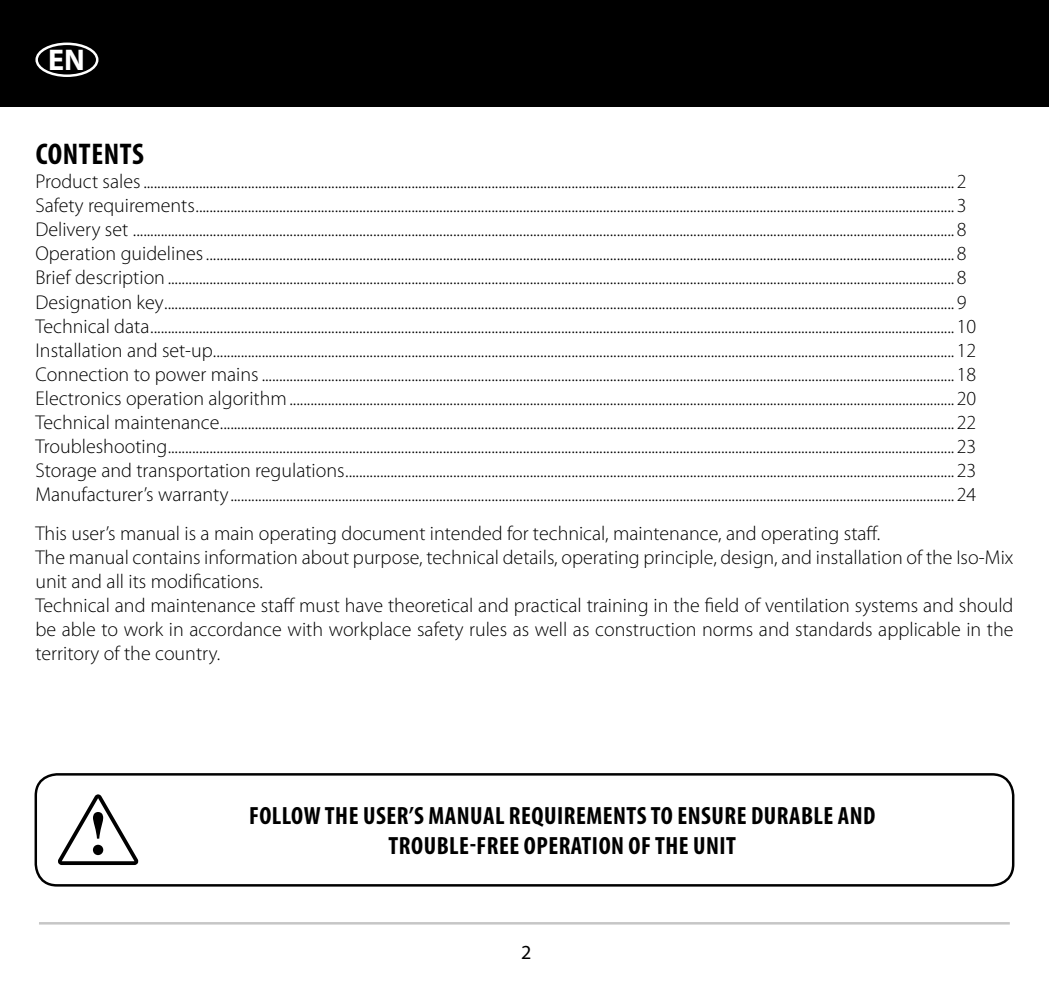
<style>
.page{position:relative;width:1049px;height:993px;background:#fff}
.page>*{position:absolute;margin:0;border:0;box-sizing:border-box;transform-origin:0 0}
.t1{font:700 condensed 30px "Myriad Pro";letter-spacing:.02em;color:#000}
.t2{font:700 30px "Myriad Pro";color:#fff}
.t3{font:700 condensed 25px/30px "Myriad Pro";letter-spacing:.02em;color:#000;text-align:center}
.t4{font:300 20px/24px "Myriad Pro";color:#000}
.t5{font:20px "Myriad Pro";color:#000}
</style>
<div class="page">
<div style="left:0;top:0;width:1049px;height:106px;background:#000"></div>
<hr style="left:39px;top:921px;width:971px;height:3px;background:#c6c6c6">
<div style="left:35px;top:43px;width:63px;height:34px;border:2px solid #fff;border-radius:50%"></div>
<div style="left:35px;top:772px;width:979px;height:114px;border:2px solid #000;border-radius:21px"></div>
<svg style="left:58px;top:794px;width:80px;height:70px"></svg>
<h1 class="t2" style="left:48px;top:40px;width:38px">EN</h1>
<h1 class="t1" style="left:36px;top:135px;width:110px">CONTENTS</h1>
<p class="t4" style="left:35px;top:170px;width:942px">Product sales......................................................................................................................................................................................................................................... 2<br>Safety requirements.......................................................................................................................................................................................................................... 3<br>Delivery set ............................................................................................................................................................................................................................................ 8<br>Operation guidelines....................................................................................................................................................................................................................... 8<br>Brief description.................................................................................................................................................................................................................................. 8<br>Designation key................................................................................................................................................................................................................................... 9<br>Technical data....................................................................................................................................................................................................................................... 10<br>Installation and set-up..................................................................................................................................................................................................................... 12<br>Connection to power mains ....................................................................................................................................................................................................... 18<br>Electronics operation algorithm............................................................................................................................................................................................... 20<br>Technical maintenance................................................................................................................................................................................................................... 22<br>Troubleshooting.................................................................................................................................................................................................................................. 23<br>Storage and transportation regulations............................................................................................................................................................................... 23<br>Manufacturer’s warranty................................................................................................................................................................................................................ 24</p>
<p class="t4" style="left:35px;top:521px;width:979px">This user’s manual is a main operating document intended for technical, maintenance, and operating staff.<br>The manual contains information about purpose, technical details, operating principle, design, and installation of the Iso-Mix unit and all its modifications.<br>Technical and maintenance staff must have theoretical and practical training in the field of ventilation systems and should be able to work in accordance with workplace safety rules as well as construction norms and standards applicable in the territory of the country.</p>
<p class="t3" style="left:249px;top:800px;width:628px">FOLLOW THE USER’S MANUAL REQUIREMENTS TO ENSURE DURABLE AND<br>TROUBLE-FREE OPERATION OF THE UNIT</p>
<p class="t5" style="left:521px;top:939px;width:12px">2</p>
</div>
